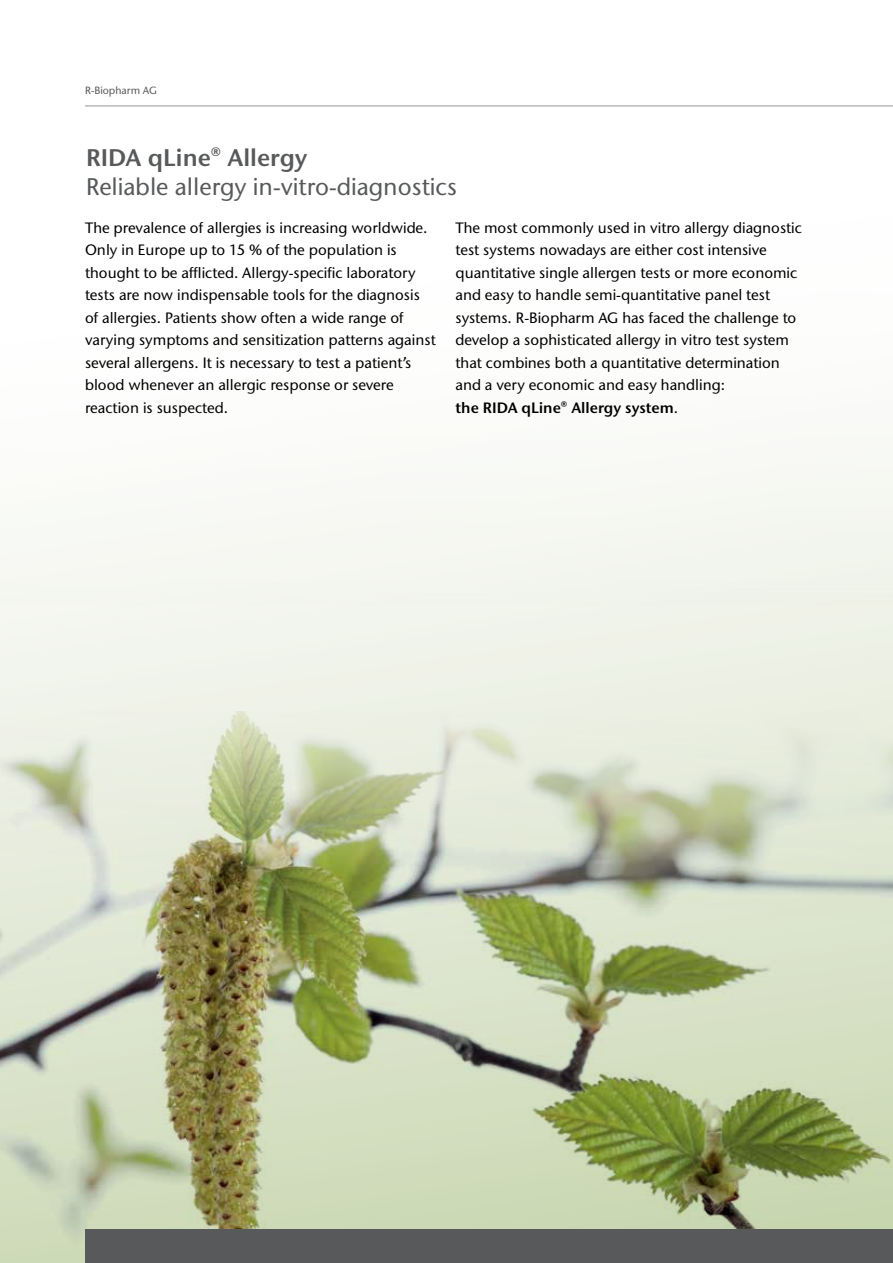
<style>
.page{position:relative;width:893px;height:1263px;background:#fff}
.page>*{position:absolute;margin:0;border:0;box-sizing:border-box;transform-origin:0 0}
.t1{font:500 24px/28.8px "Stone Sans ITC Std";color:#58595b}
.t2{font:500 15px/22.5px "Stone Sans ITC Std";color:#000}
.t3{font:500 10.5px "Stone Sans ITC Std";color:#58595b}
.s1{font-weight:600}
</style>
<div class="page">
<svg style="left:0;top:105px;width:893px;height:606px"></svg>
<img style="left:0;top:711px;width:893px;height:552px">
<div style="left:0;top:544px;width:893px;height:77px;background:#f3f5ee"></div>
<div style="left:85px;top:1229px;width:808px;height:34px;background:#58595b"></div>
<hr style="left:85px;top:106px;width:808px;height:1px;background:#939598">
<p class="t3" style="left:85px;top:83px;width:73px">R-Biopharm AG</p>
<h1 class="t1" style="left:86px;top:144px;width:372px"><span class="s1">RIDA qLine</span>® <span class="s1">Allergy<br></span>Reliable allergy in-vitro-diagnostics</h1>
<p class="t2" style="left:85px;top:216px;width:352px">The prevalence of allergies is increasing worldwide.<br>Only in Europe up to 15 % of the population is thought to be afflicted. Allergy-specific laboratory tests are now indispensable tools for the diagnosis of allergies. Patients show often a wide range of varying symptoms and sensitization patterns against several allergens. It is necessary to test a patient’s blood whenever an allergic response or severe reaction is suspected.</p>
<p class="t2" style="left:455px;top:216px;width:348px">The most commonly used in vitro allergy diagnostic test systems nowadays are either cost intensive quantitative single allergen tests or more economic and easy to handle semi-quantitative panel test systems. R-Biopharm AG has faced the challenge to develop a sophisticated allergy in vitro test system that combines both a quantitative determination and a very economic and easy handling:<br><span class="s1">the RIDA qLine® Allergy system</span>.</p>
</div>
